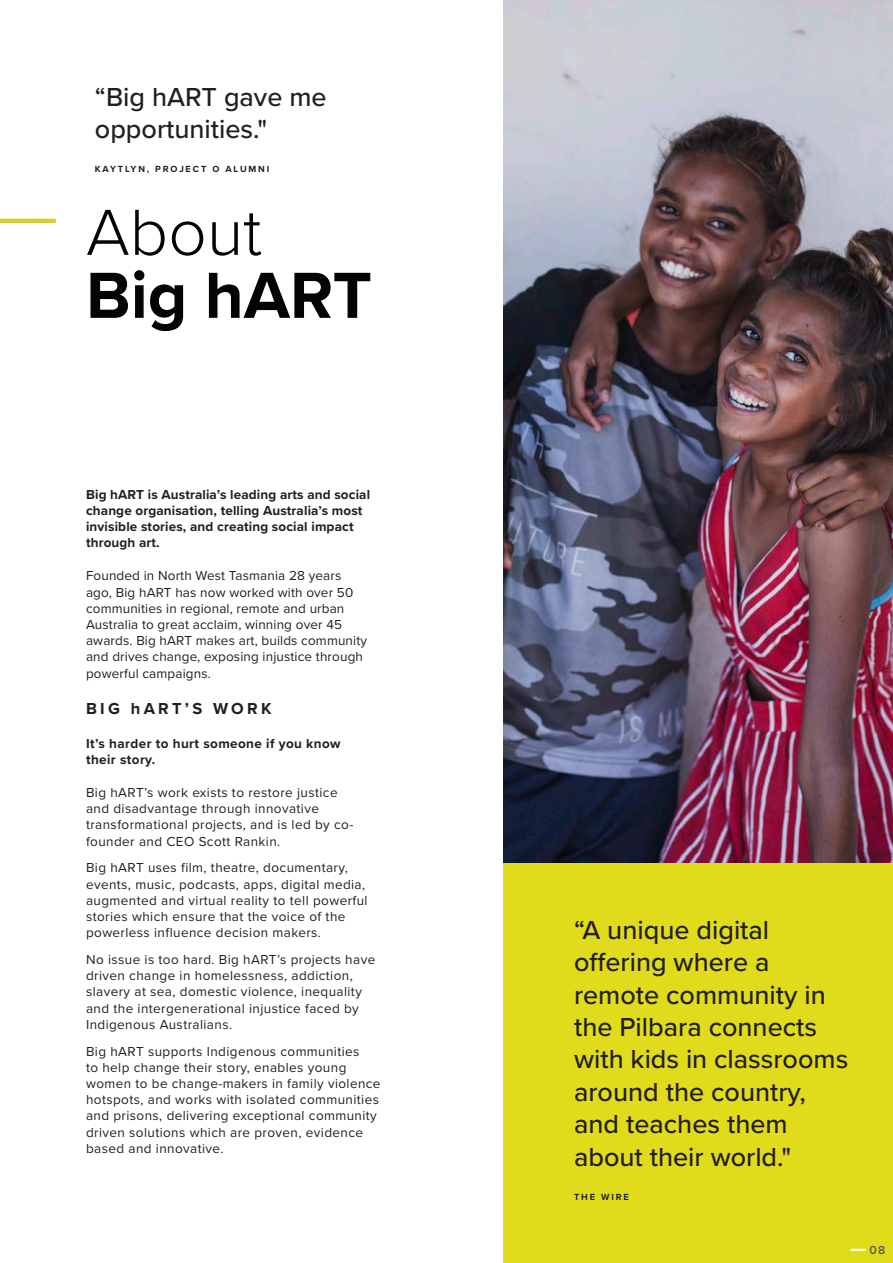
<style>
.page{position:relative;width:893px;height:1263px;background:#fff}
.page>*{position:absolute;margin:0;border:0;box-sizing:border-box;transform-origin:0 0}
.t1{font:700 67.5px "Proxima Nova";color:#040503}
.t2{font:300 67.5px "Proxima Nova";color:#040503}
.t3{font:500 27px/32.4px "Proxima Nova";color:#231f20}
.t4{font:700 16.5px "Proxima Nova";letter-spacing:.2em;color:#231f20}
.t5{font:13.5px/16.2px "Proxima Nova";letter-spacing:.03em;color:#231f20}
.t6{font:13.5px/16.2px "Proxima Nova";letter-spacing:.01em;color:#231f20}
.t7{font:700 13.5px/16.2px "Proxima Nova";letter-spacing:.01em;color:#231f20}
.t8{font:700 13.5px/16.2px "Proxima Nova";letter-spacing:.03em;color:#231f20}
.t9{font:600 12px "Proxima Nova";color:#57585a}
.t10{font:700 9.15px "Proxima Nova";letter-spacing:.2em;color:#231f20}
</style>
<div class="page">
<hr style="left:0;top:219px;width:56px;height:4px;background:#d8cd35">
<img style="left:503px;top:0;width:390px;height:863px">
<div style="left:503px;top:863px;width:390px;height:400px;background:#e1dc1b"></div>
<svg style="left:851px;top:1249px;width:15px;height:2px"></svg>
<p class="t3" style="left:95px;top:79px;width:233px">“Big hART gave me opportunities."</p>
<p class="t10" style="left:95px;top:162px;width:176px">KAYTLYN, PROJECT O ALUMNI</p>
<p class="t2" style="left:86px;top:182px;width:177px">About</p>
<p class="t1" style="left:86px;top:245px;width:287px">Big hART</p>
<p class="t7" style="left:86px;top:486px;width:286px">Big hART is Australia’s leading arts and social change organisation, telling Australia’s most invisible stories, and creating social impact through art.</p>
<p class="t6" style="left:86px;top:567px;width:283px">Founded in North West Tasmania 28 years ago, Big hART has now worked with over 50 communities in regional, remote and urban Australia to great acclaim, winning over 45 awards. Big hART makes art, builds community and drives change, exposing injustice through powerful campaigns.</p>
<p class="t4" style="left:86px;top:696px;width:187px">BIG hART’S WORK</p>
<p class="t8" style="left:86px;top:735px;width:256px">It’s harder to hurt someone if you know their story.</p>
<p class="t5" style="left:86px;top:784px;width:269px">Big hART’s work exists to restore justice and disadvantage through innovative transformational projects, and is led by co&shy;founder and CEO Scott Rankin.</p>
<p class="t5" style="left:86px;top:859px;width:283px">Big hART uses film, theatre, documentary, events, music, podcasts, apps, digital media, augmented and virtual reality to tell powerful stories which ensure that the voice of the powerless influence decision makers.</p>
<p class="t5" style="left:86px;top:951px;width:291px">No issue is too hard. Big hART’s projects have driven change in homelessness, addiction, slavery at sea, domestic violence, inequality and the intergenerational injustice faced by Indigenous Australians.</p>
<p class="t5" style="left:86px;top:1042px;width:296px">Big hART supports Indigenous communities<br>to help change their story, enables young women to be change-makers in family violence hotspots, and works with isolated communities and prisons, delivering exceptional community driven solutions which are proven, evidence based and innovative.</p>
<p class="t3" style="left:574px;top:913px;width:276px">“A unique digital offering where a remote community in the Pilbara connects with kids in classrooms around the country, and teaches them about their world."</p>
<p class="t10" style="left:574px;top:1190px;width:56px">THE WIRE</p>
<p class="t9" style="left:870px;top:1241px;width:17px">08</p>
</div>
